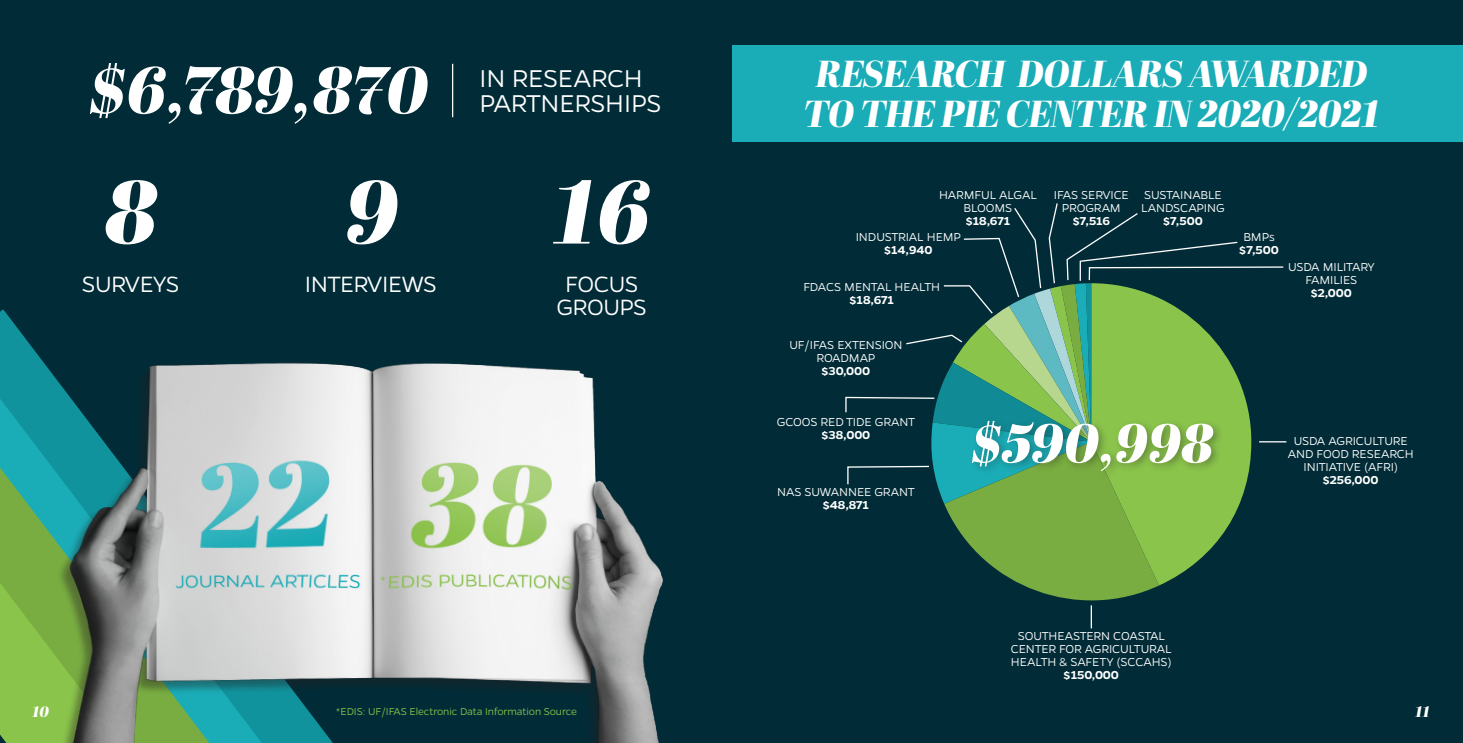
<style>
.page{position:relative;width:1463px;height:743px;background:#fff}
.page>*{position:absolute;margin:0;border:0;box-sizing:border-box;transform-origin:0 0}
.t1{font:italic 89.12px "Abril Fatface";color:#fff}
.t2{font:italic 66.25px "Abril Fatface";letter-spacing:-.02em;color:#fff}
.t3{font:italic 54.75px "Abril Fatface";letter-spacing:-.005em;color:#fff}
.t4{font:italic 37.5px "Abril Fatface";letter-spacing:-.01em;color:#fff}
.t5{font:300 27.5px "Gentona";letter-spacing:-.01em;color:#fff}
.t6{font:300 25px "Gentona";letter-spacing:-.025em;color:#fff}
.t7{font:italic 15px "Abril Fatface";color:#fff}
.t8{font:15px "Minion Pro";color:#8ac44b}
.t9{font:300 13px/13px "Gentona";letter-spacing:-.01em;color:#fff;text-align:center}
.t10{font:600 13px "Gentona";letter-spacing:-.01em;color:#fff}
.t11{font:300 11.25px "Gentona";letter-spacing:-.01em;color:#8ac44b}
.s1{font-weight:600}
</style>
<div class="page">
<div style="left:0;top:0;width:1462px;height:742px;background:#012c37"></div>
<svg style="left:0;top:309px;width:42px;height:89px;fill:#11939d"></svg>
<svg style="left:0;top:582px;width:7px;height:160px"></svg>
<img style="left:7px;top:360px;width:656px;height:382px">
<hr style="left:452px;top:64px;width:1px;height:53px;background:#fff">
<div style="left:732px;top:45px;width:730px;height:97px;background:#1aadb7"></div>
<hr style="left:1090px;top:605px;width:2px;height:23px;background:#fff">
<svg style="left:845px;top:203px;width:441px;height:419px"></svg>
<p class="t2" style="left:89px;top:43px;width:340px">$6,789,870</p>
<p class="t5" style="left:479px;top:62px;width:165px">IN RESEARCH</p>
<p class="t5" style="left:479px;top:87px;width:184px">PARTNERSHIPS</p>
<p class="t1" style="left:105px;top:148px;width:54px">8</p>
<p class="t6" style="left:82px;top:270px;width:99px">SURVEYS</p>
<p class="t1" style="left:345px;top:148px;width:56px">9</p>
<p class="t6" style="left:305px;top:270px;width:134px">INTERVIEWS</p>
<p class="t8" style="left:380px;top:570px;width:8px">*</p>
<p class="t1" style="left:553px;top:148px;width:99px">16</p>
<p class="t6" style="left:565px;top:270px;width:75px">FOCUS</p>
<p class="t6" style="left:556px;top:293px;width:92px">GROUPS</p>
<p class="t4" style="left:816px;top:47px;width:553px">RESEARCH DOLLARS AWARDED</p>
<p class="t4" style="left:803px;top:87px;width:577px">TO THE PIE CENTER IN 2020/2021</p>
<p class="t9" style="left:939px;top:188px;width:99px">HARMFUL ALGAL<br>BLOOMS</p>
<p class="t10" style="left:965px;top:213px;width:46px">$18,671</p>
<p class="t9" style="left:855px;top:230px;width:107px">INDUSTRIAL HEMP</p>
<p class="t10" style="left:884px;top:243px;width:50px">$14,940</p>
<p class="t9" style="left:803px;top:280px;width:138px">FDACS MENTAL HEALTH</p>
<p class="t10" style="left:849px;top:292px;width:46px">$18,671</p>
<p class="t9" style="left:789px;top:338px;width:115px">UF/IFAS EXTENSION<br>ROADMAP</p>
<p class="t10" style="left:821px;top:364px;width:50px">$30,000</p>
<p class="t9" style="left:1053px;top:188px;width:77px">IFAS SERVICE<br>PROGRAM</p>
<p class="t10" style="left:1072px;top:213px;width:39px">$7,516</p>
<p class="t9" style="left:1141px;top:188px;width:85px;text-align:left">SUSTAINABLE<br>LANDSCAPING</p>
<p class="t10" style="left:1163px;top:213px;width:41px">$7,500</p>
<p class="t9" style="left:1243px;top:230px;width:33px">BMPs</p>
<p class="t10" style="left:1239px;top:243px;width:41px">$7,500</p>
<p class="t9" style="left:1288px;top:260px;width:88px">USDA MILITARY</p>
<p class="t9" style="left:1305px;top:273px;width:53px">FAMILIES</p>
<p class="t10" style="left:1310px;top:286px;width:43px">$2,000</p>
<p class="t9" style="left:776px;top:415px;width:140px">GCOOS RED TIDE GRANT</p>
<p class="t10" style="left:821px;top:427px;width:50px">$38,000</p>
<p class="t9" style="left:777px;top:485px;width:139px">NAS SUWANNEE GRANT</p>
<p class="t10" style="left:823px;top:497px;width:48px">$48,871</p>
<p class="t3" style="left:971px;top:404px;width:243px">$590,998</p>
<p class="t9" style="left:1287px;top:434px;width:127px">USDA AGRICULTURE<br>AND FOOD RESEARCH<br>INITIATIVE (AFRI)</p>
<p class="t10" style="left:1322px;top:472px;width:57px">$256,000</p>
<p class="t9" style="left:1011px;top:629px;width:162px">SOUTHEASTERN COASTAL<br>CENTER FOR AGRICULTURAL<br>HEALTH &amp; SAFETY (SCCAHS) <span class="s1">$150,000</span></p>
<p class="t7" style="left:32px;top:701px;width:18px">10</p>
<p class="t7" style="left:1415px;top:701px;width:16px">11</p>
<p class="t11" style="left:336px;top:704px;width:243px">*EDIS: UF/IFAS Electronic Data Information Source</p>
</div>
